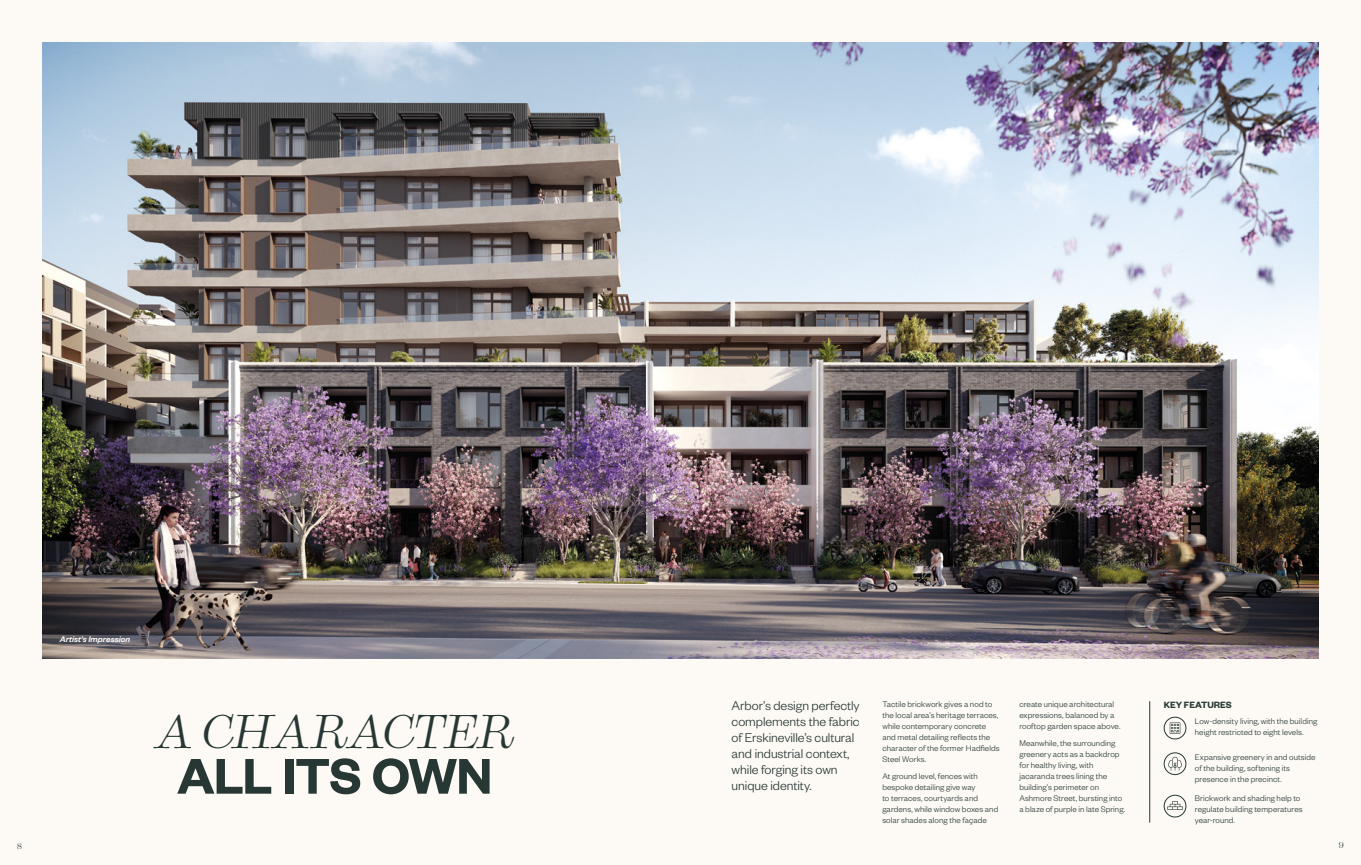
<style>
.page{position:relative;width:1361px;height:865px;background:#fdfaf5}
.page>*{position:absolute;margin:0;border:0;box-sizing:border-box;transform-origin:0 0}
.t1{font:600 55px "Founders Grotesk";letter-spacing:-.025em;color:#263734}
.t2{font:italic 45px "Baryton";letter-spacing:.005em;color:#263734}
.t3{font:300 14px/16px "Founders Grotesk";letter-spacing:-.005em;color:#263734}
.t4{font:600 10px "Founders Grotesk";color:#263734}
.t5{font:300 9px/11px "Founders Grotesk";letter-spacing:.005em;color:#263734}
.t6{font:italic 500 9px "Founders Grotesk";color:#fff}
.t7{font:8px "Baryton";color:#263734}
</style>
<div class="page">
<img style="left:43px;top:43px;width:1275px;height:616px">
<hr style="left:1149px;top:701px;width:1px;height:121px;background:#263734">
<div style="left:1164px;top:717px;width:22px;height:22px;border:1px solid #263734;border-radius:50%"></div>
<svg style="left:1169px;top:722px;width:11px;height:11px"></svg>
<div style="left:1164px;top:752px;width:22px;height:23px;border:1px solid #263734;border-radius:50%"></div>
<svg style="left:1168px;top:756px;width:14px;height:14px"></svg>
<div style="left:1164px;top:795px;width:22px;height:22px;border:1px solid #263734;border-radius:50%"></div>
<svg style="left:1167px;top:801px;width:16px;height:8px"></svg>
<p class="t6" style="left:60px;top:633px;width:72px">Artist's Impression</p>
<h2 class="t2" style="left:156px;top:694px;width:359px">A CHARACTER</h2>
<h1 class="t1" style="left:177px;top:741px;width:317px">ALL ITS OWN</h1>
<h3 class="t3" style="left:731px;top:697px;width:130px">Arbor’s design perfectly complements the fabric of Erskineville’s cultural and industrial context, while forging its own unique identity.</h3>
<p class="t5" style="left:882px;top:698px;width:119px">Tactile brickwork gives a nod to the local area’s heritage terraces, while contemporary concrete and metal detailing reflects the character of the former Hadfields<br>Steel Works.</p>
<p class="t5" style="left:882px;top:769px;width:117px">At ground level, fences with bespoke detailing give way<br>to terraces, courtyards and gardens, while window boxes and solar shades along the façade</p>
<p class="t5" style="left:1019px;top:698px;width:103px">create unique architectural expressions, balanced by a rooftop garden space above.</p>
<p class="t5" style="left:1019px;top:736px;width:107px">Meanwhile, the surrounding greenery acts as a backdrop for healthy living, with jacaranda trees lining the building’s perimeter on<br>Ashmore Street, bursting into a blaze of purple in late Spring.</p>
<p class="t4" style="left:1164px;top:698px;width:69px">KEY FEATURES</p>
<p class="t5" style="left:1195px;top:715px;width:124px">Low-density living, with the building height restricted to eight levels.</p>
<p class="t5" style="left:1195px;top:750px;width:122px">Expansive greenery in and outside of the building, softening its presence in the precinct.</p>
<p class="t5" style="left:1195px;top:791px;width:109px">Brickwork and shading help to regulate building temperatures year-round.</p>
<p class="t7" style="left:17px;top:839px;width:6px">8</p>
<p class="t7" style="left:1339px;top:838px;width:7px">9</p>
</div>
